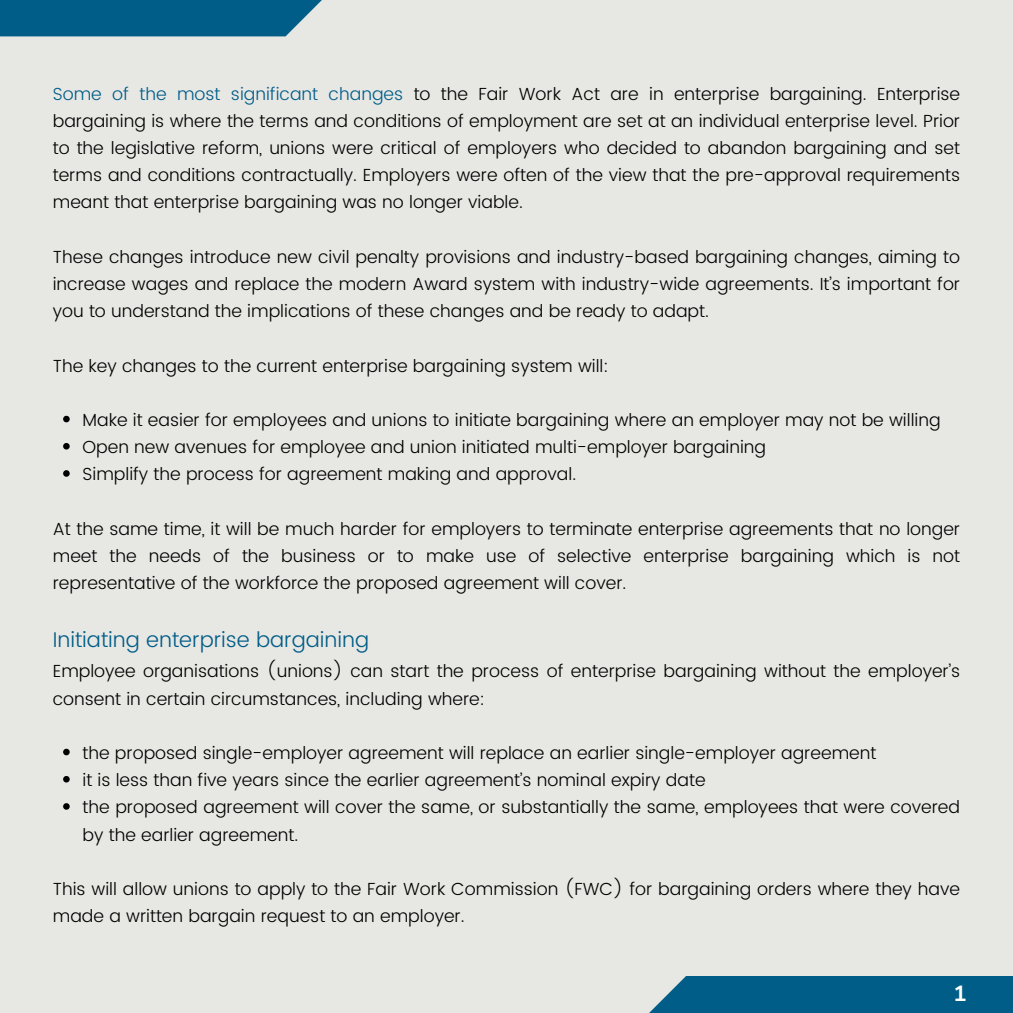
<style>
.page{position:relative;width:1013px;height:1013px;background:#fff}
.page>*{position:absolute;margin:0;border:0;box-sizing:border-box;transform-origin:0 0}
.t1{font:700 21.88px "Nunito Sans 10 pt";color:#fff}
.t2{font:300 21.25px "Poppins";color:#005d87}
.t3{font:300 17.5px/27.2px "Poppins";color:#000;text-align:justify}
.s1{color:#005d87}
</style>
<div class="page">
<div style="left:0;top:0;width:1012px;height:1012px;background:#e7e7e4"></div>
<div style="left:647px;top:975px;width:365px;height:37px;background:#005d87"></div>
<div style="left:0;top:0;width:324px;height:36px;background:#005d87"></div>
<svg style="left:63px;top:416px;width:7px;height:6px"></svg>
<svg style="left:63px;top:443px;width:7px;height:6px"></svg>
<svg style="left:63px;top:470px;width:7px;height:7px"></svg>
<svg style="left:63px;top:748px;width:7px;height:7px"></svg>
<svg style="left:63px;top:776px;width:7px;height:6px"></svg>
<svg style="left:63px;top:803px;width:7px;height:6px"></svg>
<h1 class="t3" style="left:53px;top:80px;width:908px"><span class="s1">Some of the most significant changes</span> to the Fair Work Act are in enterprise bargaining. Enterprise bargaining is where the terms and conditions of employment are set at an individual enterprise level. Prior to the legislative reform, unions were critical of employers who decided to abandon bargaining and set terms and conditions contractually. Employers were often of the view that the pre-approval requirements meant that enterprise bargaining was no longer viable.</h1>
<h1 class="t3" style="left:53px;top:243px;width:908px">These changes introduce new civil penalty provisions and industry-based bargaining changes, aiming to increase wages and replace the modern Award system with industry-wide agreements. It’s important for you to understand the implications of these changes and be ready to adapt.</h1>
<h1 class="t3" style="left:53px;top:352px;width:557px">The key changes to the current enterprise bargaining system will:</h1>
<p class="t3" style="left:83px;top:406px;width:859px">Make it easier for employees and unions to initiate bargaining where an employer may not be willing</p>
<p class="t3" style="left:83px;top:433px;width:685px">Open new avenues for employee and union initiated multi-employer bargaining</p>
<p class="t3" style="left:83px;top:461px;width:495px">Simplify the process for agreement making and approval.</p>
<h1 class="t3" style="left:53px;top:515px;width:908px">At the same time, it will be much harder for employers to terminate enterprise agreements that no longer meet the needs of the business or to make use of selective enterprise bargaining which is not representative of the workforce the proposed agreement will cover.</h1>
<h1 class="t2" style="left:53px;top:627px;width:318px">Initiating enterprise bargaining</h1>
<h1 class="t3" style="left:53px;top:657px;width:908px">Employee organisations (unions) can start the process of enterprise bargaining without the employer’s consent in certain circumstances, including where:</h1>
<p class="t3" style="left:83px;top:739px;width:795px">the proposed single-employer agreement will replace an earlier single-employer agreement</p>
<p class="t3" style="left:83px;top:766px;width:624px">it is less than five years since the earlier agreement’s nominal expiry date</p>
<p class="t3" style="left:83px;top:793px;width:879px">the proposed agreement will cover the same, or substantially the same, employees that were covered by the earlier agreement.</p>
<h1 class="t3" style="left:53px;top:875px;width:908px">This will allow unions to apply to the Fair Work Commission (FWC) for bargaining orders where they have made a written bargain request to an employer.</h1>
<p class="t1" style="left:953px;top:979px;width:15px">1</p>
</div>
